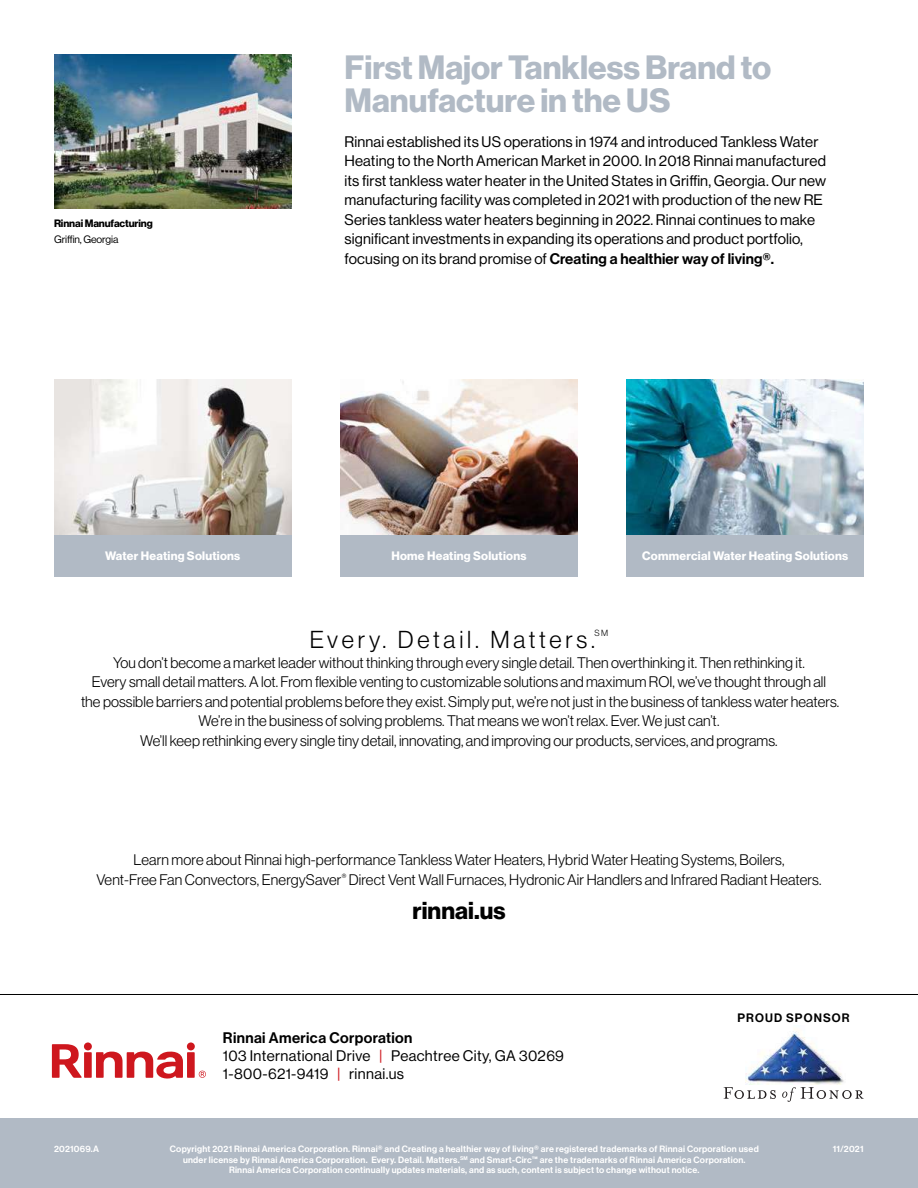
<style>
.page{position:relative;width:918px;height:1188px;background:#fff}
.page>*{position:absolute;margin:0;border:0;box-sizing:border-box;transform-origin:0 0}
.t1{font:33px/33px "N Haas Grotesk DS Pro 75 Bd";color:#b1bac5}
.t2{font:24px "N Haas Grotesk DS Pro 45 Lt";letter-spacing:.155em;color:#000}
.t3{font:24px "N Haas Grotesk DS Pro 75 Bd";letter-spacing:.005em;color:#000}
.t4{font:15px/19.5px "N Haas Grotesk DS Pro 45 Lt";letter-spacing:.005em;color:#000;text-align:center}
.t5{font:15px/19.5px "N Haas Grotesk DS Pro 55 Rg";letter-spacing:.01em;color:#000}
.t6{font:15px "N Haas Grotesk DS Pro 65 Md";letter-spacing:.01em;color:#000}
.t7{font:12px "N Haas Grotesk DS Pro 75 Bd";letter-spacing:.02em;color:#fff}
.t8{font:12px "N Haas Grotesk DS Pro 65 Md";letter-spacing:.095em;color:#000}
.t9{font:10.5px "N Haas Grotesk DS Pro 75 Bd";letter-spacing:-.01em;color:#000}
.t10{font:10.5px "N Haas Grotesk DS Pro 55 Rg";letter-spacing:-.01em;color:#000}
.t11{font:9px/10.8px "N Haas Grotesk DS Pro 65 Md";letter-spacing:.025em;color:#fff;text-align:center}
.t12{font:8.7px "N Haas Grotesk DS Pro 45 Lt";color:#000}
.s1{font-family:"N Haas Grotesk DS Pro 55 Rg"}
.s2{color:#ce171e}
</style>
<div class="page">
<div style="left:0;top:1118px;width:918px;height:70px;background:#b1bac5"></div>
<svg style="left:724px;top:1087px;width:52px;height:12px"></svg>
<svg style="left:782px;top:1087px;width:82px;height:15px"></svg>
<img style="left:745px;top:1030px;width:99px;height:55px">
<hr style="left:0;top:994px;width:918px;height:1px;background:#000">
<svg style="left:199px;top:1071px;width:7px;height:7px"></svg>
<div style="left:84px;top:1042px;width:8px;height:8px;background:#ce171e;border-radius:50%"></div>
<div style="left:84px;top:1052px;width:8px;height:26px;background:#ce171e"></div>
<div style="left:187px;top:1042px;width:8px;height:8px;background:#ce171e;border-radius:50%"></div>
<div style="left:187px;top:1052px;width:8px;height:26px;background:#ce171e"></div>
<svg style="left:52px;top:1044px;width:30px;height:34px"></svg>
<svg style="left:96px;top:1051px;width:87px;height:28px"></svg>
<div style="left:626px;top:534px;width:238px;height:43px;background:#b1bac5"></div>
<img style="left:626px;top:380px;width:238px;height:154px">
<div style="left:340px;top:534px;width:238px;height:43px;background:#b1bac5"></div>
<img style="left:340px;top:380px;width:238px;height:154px">
<div style="left:54px;top:534px;width:238px;height:43px;background:#b1bac5"></div>
<img style="left:54px;top:380px;width:238px;height:154px">
<img style="left:54px;top:54px;width:238px;height:155px">
<p class="t9" style="left:54px;top:217px;width:100px">Rinnai Manufacturing</p>
<p class="t10" style="left:54px;top:233px;width:66px">Griffin, Georgia</p>
<h1 class="t1" style="left:345px;top:52px;width:428px">First Major Tankless Brand to<br>Manufacture in the US</h1>
<p class="t5" style="left:345px;top:132px;width:483px">Rinnai established its US operations in 1974 and introduced Tankless Water Heating to the North American Market in 2000. In 2018 Rinnai manufactured its first tankless water heater in the United States in Griffin, Georgia. Our new manufacturing facility was completed in 2021 with production of the new RE Series tankless water heaters beginning in 2022. Rinnai continues to make significant investments in expanding its operations and product portfolio,</p>
<p class="t6" style="left:345px;top:250px;width:431px"><span class="s1">focusing on its brand promise of</span> Creating a healthier way of living®.</p>
<p class="t7" style="left:105px;top:549px;width:137px">Water Heating Solutions</p>
<p class="t7" style="left:391px;top:549px;width:137px">Home Heating Solutions</p>
<p class="t7" style="left:642px;top:549px;width:208px">Commercial Water Heating Solutions</p>
<h2 class="t2" style="left:310px;top:626px;width:287px">Every. Detail. Matters.</h2>
<p class="t12" style="left:595px;top:628px;width:15px">SM</p>
<p class="t4" style="left:81px;top:653px;width:760px">You don’t become a market leader without thinking through every single detail. Then overthinking it. Then rethinking it.<br>Every small detail matters. A lot. From flexible venting to customizable solutions and maximum ROI, we’ve thought through all<br>the possible barriers and potential problems before they exist. Simply put, we’re not just in the business of tankless water heaters.<br>We’re in the business of solving problems. That means we won’t relax. Ever. We just can’t.<br>We’ll keep rethinking every single tiny detail, innovating, and improving our products, services, and programs.</p>
<p class="t4" style="left:96px;top:850px;width:727px">Learn more about Rinnai high-performance Tankless Water Heaters, Hybrid Water Heating Systems, Boilers,<br>Vent-Free Fan Convectors, EnergySaver<sup>®</sup> Direct Vent Wall Furnaces, Hydronic Air Handlers and Infrared Radiant Heaters.</p>
<h2 class="t3" style="left:412px;top:897px;width:95px">rinnai.us</h2>
<p class="t6" style="left:223px;top:1029px;width:191px">Rinnai America Corporation</p>
<p class="t5" style="left:223px;top:1046px;width:343px;line-height:18px">103 International Drive <span class="s2">|</span> Peachtree City, GA 30269<br>1-800-621-9419 <span class="s2">|</span> rinnai.us</p>
<p class="t8" style="left:738px;top:1010px;width:114px">PROUD SPONSOR</p>
<p class="t11" style="left:54px;top:1143px;width:47px">2021069.A</p>
<p class="t11" style="left:170px;top:1143px;width:590px">Copyright 2021 Rinnai America Corporation. Rinnai® and Creating a healthier way of living® are registered trademarks of Rinnai Corporation used under license by Rinnai America Corporation. Every. Detail. Matters.<sup>SM</sup> and Smart-Circ™ are the trademarks of Rinnai America Corporation.<br>Rinnai America Corporation continually updates materials, and as such, content is subject to change without notice.</p>
<p class="t11" style="left:833px;top:1143px;width:32px">11/2021</p>
</div>
